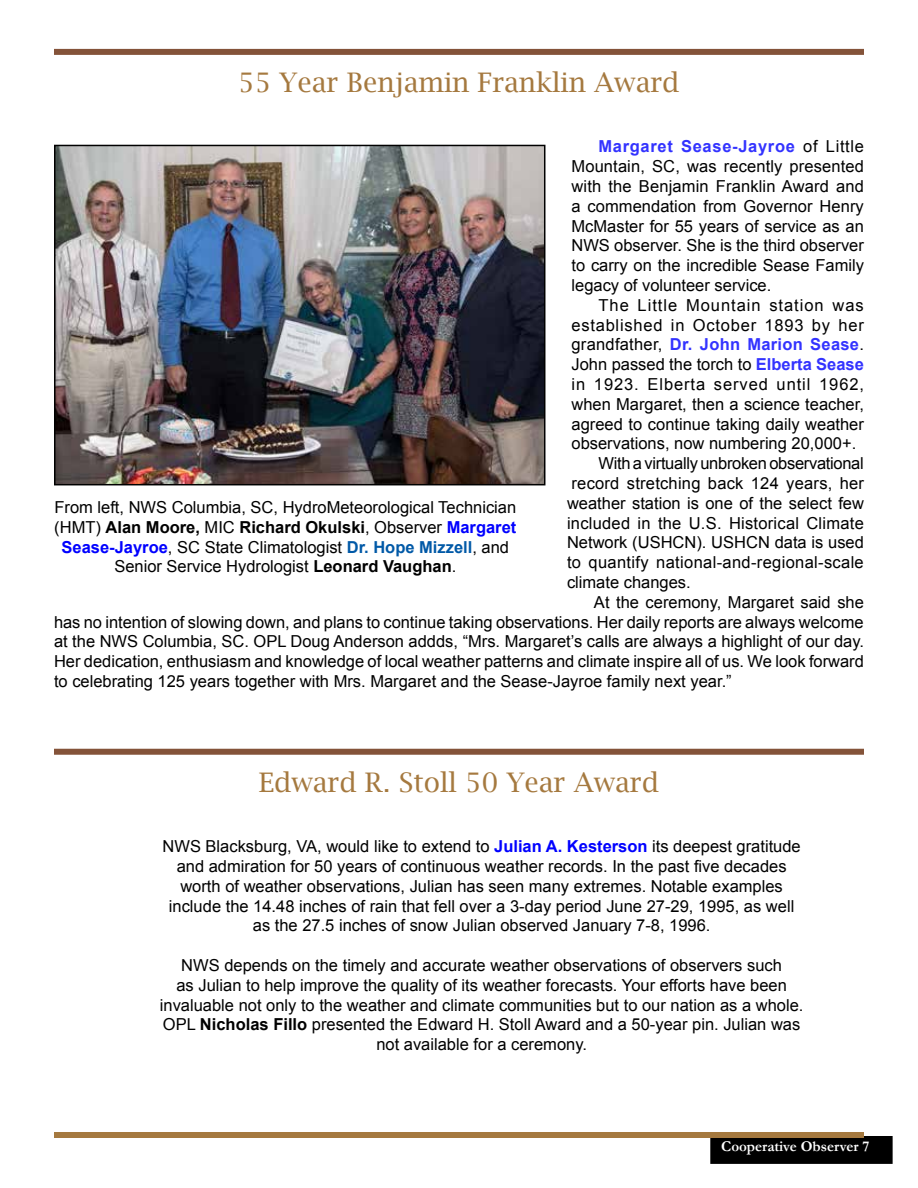
<style>
.page{position:relative;width:918px;height:1188px;background:#fff}
.page>*{position:absolute;margin:0;border:0;box-sizing:border-box;transform-origin:0 0}
.t1{font:27px "Lucida Bright";color:#a5793f}
.t2{font:16.5px/19.8px "Arial";color:#000;text-align:center}
.t3{font:16.5px "Arial";letter-spacing:.02em;color:#000}
.t4{font:16.5px "Arial";letter-spacing:-.02em;color:#000}
.t5{font:700 16.5px "Arial";letter-spacing:.015em;color:#33f}
.t6{font:16.5px "Arial";letter-spacing:.055em;color:#000}
.t7{font:16.5px "Arial";letter-spacing:.045em;color:#000}
.t8{font:16.5px "Arial";letter-spacing:.06em;color:#000}
.t9{font:700 15px "Garamond";color:#fff}
.s1{font-weight:700;color:#33f}
.s2{font-weight:400;color:#000}
.s3{font-weight:700}
.s4{font-weight:700;color:#00f}
.s5{font-weight:700;color:#0059a7}
</style>
<div class="page">
<div style="left:711px;top:1137px;width:181px;height:26px;background:#000"></div>
<div style="left:710px;top:1136px;width:183px;height:28px;border:2px solid #000"></div>
<div style="left:54px;top:1132px;width:810px;height:6px;background:#a5793f"></div>
<div style="left:54px;top:49px;width:810px;height:6px;background:#845339"></div>
<div style="left:54px;top:749px;width:810px;height:6px;background:#845339"></div>
<img style="left:57px;top:148px;width:485px;height:334px">
<div style="left:54px;top:145px;width:491px;height:340px;border:2px solid #000"></div>
<h1 class="t1" style="left:238px;top:67px;width:443px">55 Year Benjamin Franklin Award</h1>
<p class="t2" style="left:572px;top:137px;width:294px;text-align:justify;text-indent:27px"><span class="s1">Margaret Sease-Jayroe</span> of Little Mountain, SC, was recently presented with the Benjamin Franklin Award and a commendation from Governor Henry McMaster for 55 years of service as an NWS observer. She is the third observer to carry on the incredible Sease Family legacy of volunteer service.</p>
<p class="t8" style="left:598px;top:294px;width:267px">The Little Mountain station was</p>
<p class="t7" style="left:572px;top:314px;width:294px">established in October 1893 by her</p>
<p class="t5" style="left:572px;top:334px;width:294px"><span class="s2">grandfather,</span> Dr. John Marion Sease<span class="s2">.</span></p>
<p class="t2" style="left:572px;top:355px;width:294px">John passed the torch to <span class="s1">Elberta Sease</span></p>
<p class="t6" style="left:572px;top:373px;width:294px">in 1923. Elberta served until 1962,</p>
<p class="t2" style="left:572px;top:394px;width:294px">when Margaret, then a science teacher,</p>
<p class="t2" style="left:572px;top:414px;width:294px">agreed to continue taking daily weather</p>
<p class="t2" style="left:572px;top:434px;width:286px">observations, now numbering 20,000+.</p>
<p class="t4" style="left:598px;top:453px;width:267px">With a virtually unbroken observational</p>
<p class="t2" style="left:572px;top:473px;width:294px">record stretching back 124 years, her</p>
<p class="t2" style="left:567px;top:493px;width:299px">weather station is one of the select few</p>
<p class="t2" style="left:567px;top:513px;width:298px">included in the U.S. Historical Climate</p>
<p class="t2" style="left:567px;top:533px;width:298px">Network (USHCN). USHCN data is used</p>
<p class="t3" style="left:567px;top:552px;width:298px">to quantify national-and-regional-scale</p>
<p class="t2" style="left:567px;top:572px;width:125px">climate changes.</p>
<p class="t2" style="left:594px;top:592px;width:271px">At the ceremony, Margaret said she</p>
<p class="t2" style="left:54px;top:612px;width:811px">has no intention of slowing down, and plans to continue taking observations. Her daily reports are always welcome</p>
<p class="t2" style="left:54px;top:632px;width:811px">at the NWS Columbia, SC. OPL Doug Anderson addds, “Mrs. Margaret’s calls are always a highlight of our day.</p>
<p class="t2" style="left:54px;top:652px;width:811px">Her dedication, enthusiasm and knowledge of local weather patterns and climate inspire all of us. We look forward</p>
<p class="t2" style="left:54px;top:671px;width:679px">to celebrating 125 years together with Mrs. Margaret and the Sease-Jayroe family next year.”</p>
<p class="t2" style="left:54px;top:497px;width:464px">From left, NWS Columbia, SC, HydroMeteorological Technician (HMT) <span class="s3">Alan Moore,</span> MIC <span class="s3">Richard Okulski</span>, Observer <span class="s4">Margaret Sease-Jayroe</span>, SC State Climatologist <span class="s5">Dr. Hope Mizzell</span>, and Senior Service Hydrologist <span class="s3">Leonard Vaughan</span>.</p>
<h1 class="t1" style="left:259px;top:767px;width:402px">Edward R. Stoll 50 Year Award</h1>
<p class="t2" style="left:163px;top:837px;width:640px">NWS Blacksburg, VA, would like to extend to <span class="s4">Julian A. Kesterson</span> its deepest gratitude and admiration for 50 years of continuous weather records. In the past five decades worth of weather observations, Julian has seen many extremes. Notable examples include the 14.48 inches of rain that fell over a 3-day period June 27-29, 1995, as well as the 27.5 inches of snow Julian observed January 7-8, 1996.</p>
<p class="t2" style="left:160px;top:956px;width:645px">NWS depends on the timely and accurate weather observations of observers such<br>as Julian to help improve the quality of its weather forecasts. Your efforts have been invaluable not only to the weather and climate communities but to our nation as a whole.<br>OPL <span class="s3">Nicholas Fillo</span> presented the Edward H. Stoll Award and a 50-year pin. Julian was not available for a ceremony.</p>
<p class="t9" style="left:721px;top:1136px;width:150px">Cooperative Observer 7</p>
</div>
